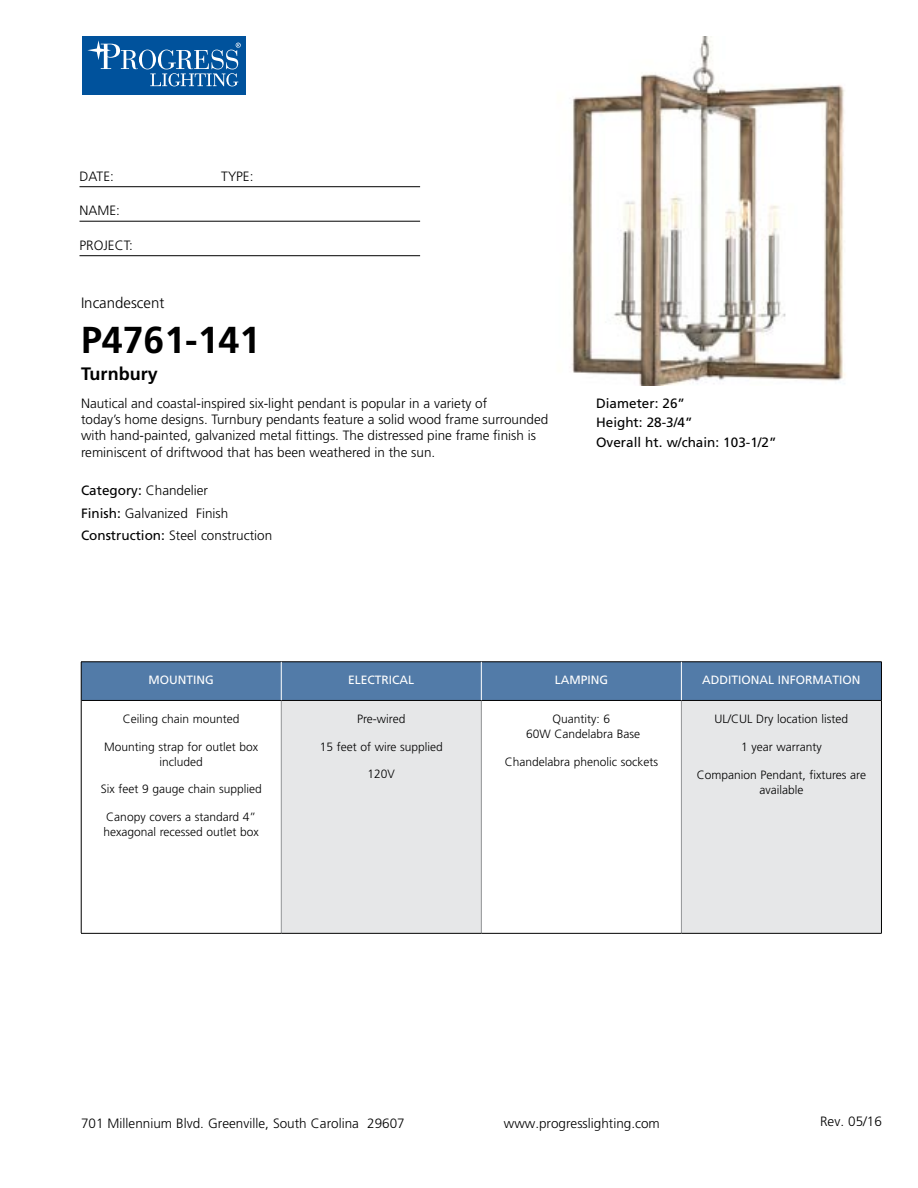
<style>
.page{position:relative;width:918px;height:1188px;background:#fff}
.page>*{position:absolute;margin:0;border:0;box-sizing:border-box;transform-origin:0 0}
.t1{font:700 37.5px "Frutiger LT Std";color:#000}
.t2{font:700 18px "Frutiger LT Std";color:#000}
.t3{font:300 15px "Frutiger LT Std";color:#000}
.t4{font:300 13.5px/16.2px "Frutiger LT Std";color:#000}
.t5{font:13.5px/19.5px "Frutiger LT Std";color:#000}
.t6{font:300 12px/15px "Frutiger LT Std";color:#000;text-align:center}
.t7{font:12px "Frutiger LT Std";color:#fff}
.s1{font-weight:400}
</style>
<div class="page">
<div style="left:82px;top:36px;width:164px;height:59px;background:#00529c"></div>
<svg style="left:139px;top:50px;width:17px;height:19px"></svg>
<div style="left:142px;top:50px;width:11px;height:19px;background:#00529c;border-radius:50%"></div>
<svg style="left:87px;top:40px;width:51px;height:29px"></svg>
<svg style="left:150px;top:43px;width:91px;height:43px"></svg>
<hr style="left:80px;top:186px;width:340px;height:1px;background:#000">
<hr style="left:80px;top:221px;width:340px;height:1px;background:#000">
<hr style="left:80px;top:255px;width:340px;height:1px;background:#000">
<div style="left:82px;top:663px;width:799px;height:37px;background:#527ba8"></div>
<div style="left:281px;top:700px;width:200px;height:233px;background:#e6e7e8"></div>
<div style="left:681px;top:700px;width:200px;height:233px;background:#e6e7e8"></div>
<hr style="left:281px;top:701px;width:1px;height:232px;background:#939598">
<hr style="left:481px;top:701px;width:1px;height:232px;background:#939598">
<hr style="left:681px;top:701px;width:1px;height:232px;background:#939598">
<hr style="left:81px;top:700px;width:200px;height:1px;background:#000">
<hr style="left:281px;top:700px;width:200px;height:1px;background:#000">
<hr style="left:481px;top:700px;width:200px;height:1px;background:#000">
<hr style="left:681px;top:700px;width:200px;height:1px;background:#000">
<hr style="left:81px;top:933px;width:200px;height:1px;background:#000">
<hr style="left:281px;top:933px;width:200px;height:1px;background:#000">
<hr style="left:481px;top:933px;width:200px;height:1px;background:#000">
<hr style="left:681px;top:933px;width:201px;height:1px;background:#000">
<hr style="left:81px;top:662px;width:200px;height:1px;background:#000">
<hr style="left:81px;top:662px;width:1px;height:38px;background:#000">
<hr style="left:281px;top:662px;width:200px;height:1px;background:#000">
<hr style="left:481px;top:662px;width:200px;height:1px;background:#000">
<hr style="left:681px;top:662px;width:201px;height:1px;background:#000">
<hr style="left:881px;top:662px;width:1px;height:38px;background:#000">
<hr style="left:81px;top:700px;width:1px;height:233px;background:#000">
<hr style="left:881px;top:700px;width:1px;height:233px;background:#000">
<hr style="left:281px;top:662px;width:1px;height:38px;background:#fff">
<hr style="left:681px;top:662px;width:1px;height:38px;background:#fff">
<hr style="left:481px;top:662px;width:1px;height:38px;background:#fff">
<img style="left:572px;top:36px;width:273px;height:349px">
<p class="t4" style="left:80px;top:168px;width:36px">DATE:</p>
<p class="t4" style="left:221px;top:168px;width:34px">TYPE:</p>
<p class="t4" style="left:80px;top:203px;width:42px">NAME:</p>
<p class="t4" style="left:80px;top:237px;width:55px">PROJECT:</p>
<p class="t3" style="left:81px;top:294px;width:85px">Incandescent</p>
<h1 class="t1" style="left:81px;top:318px;width:181px">P4761-141</h1>
<h2 class="t2" style="left:81px;top:363px;width:78px">Turnbury</h2>
<p class="t4" style="left:81px;top:395px;width:469px">Nautical and coastal-inspired six-light pendant is popular in a variety of<br>today’s home designs. Turnbury pendants feature a solid wood frame surrounded with hand-painted, galvanized metal fittings. The distressed pine frame finish is reminiscent of driftwood that has been weathered in the sun.</p>
<p class="t4" style="left:81px;top:480px;width:193px;line-height:22.5px"><span class="s1">Category:</span> Chandelier<br><span class="s1">Finish:</span> Galvanized Finish<br><span class="s1">Construction:</span> Steel construction</p>
<p class="t5" style="left:596px;top:393px;width:182px">Diameter: 26”<br>Height: 28-3/4”<br>Overall ht. w/chain: 103-1/2”</p>
<p class="t7" style="left:149px;top:673px;width:67px">MOUNTING</p>
<p class="t7" style="left:348px;top:673px;width:68px">ELECTRICAL</p>
<p class="t7" style="left:555px;top:673px;width:55px">LAMPING</p>
<p class="t7" style="left:702px;top:673px;width:160px">ADDITIONAL INFORMATION</p>
<p class="t6" style="left:123px;top:711px;width:118px">Ceiling chain mounted</p>
<p class="t6" style="left:104px;top:739px;width:156px">Mounting strap for outlet box included</p>
<p class="t6" style="left:101px;top:782px;width:163px">Six feet 9 gauge chain supplied</p>
<p class="t6" style="left:103px;top:810px;width:157px;text-align:left">Canopy covers a standard 4” hexagonal recessed outlet box</p>
<p class="t6" style="left:357px;top:712px;width:50px">Pre-wired</p>
<p class="t6" style="left:320px;top:739px;width:125px">15 feet of wire supplied</p>
<p class="t6" style="left:368px;top:767px;width:29px">120V</p>
<p class="t6" style="left:715px;top:712px;width:135px">UL/CUL Dry location listed</p>
<p class="t6" style="left:741px;top:739px;width:82px">1 year warranty</p>
<p class="t6" style="left:697px;top:767px;width:171px">Companion Pendant, fixtures are available</p>
<p class="t6" style="left:526px;top:712px;width:116px">Quantity: 6<br>60W Candelabra Base</p>
<p class="t6" style="left:505px;top:754px;width:155px">Chandelabra phenolic sockets</p>
<p class="t4" style="left:81px;top:1115px;width:325px">701 Millennium Blvd. Greenville, South Carolina 29607</p>
<p class="t4" style="left:504px;top:1115px;width:158px">www.progresslighting.com</p>
<p class="t4" style="left:820px;top:1114px;width:63px">Rev. 05/16</p>
</div>
